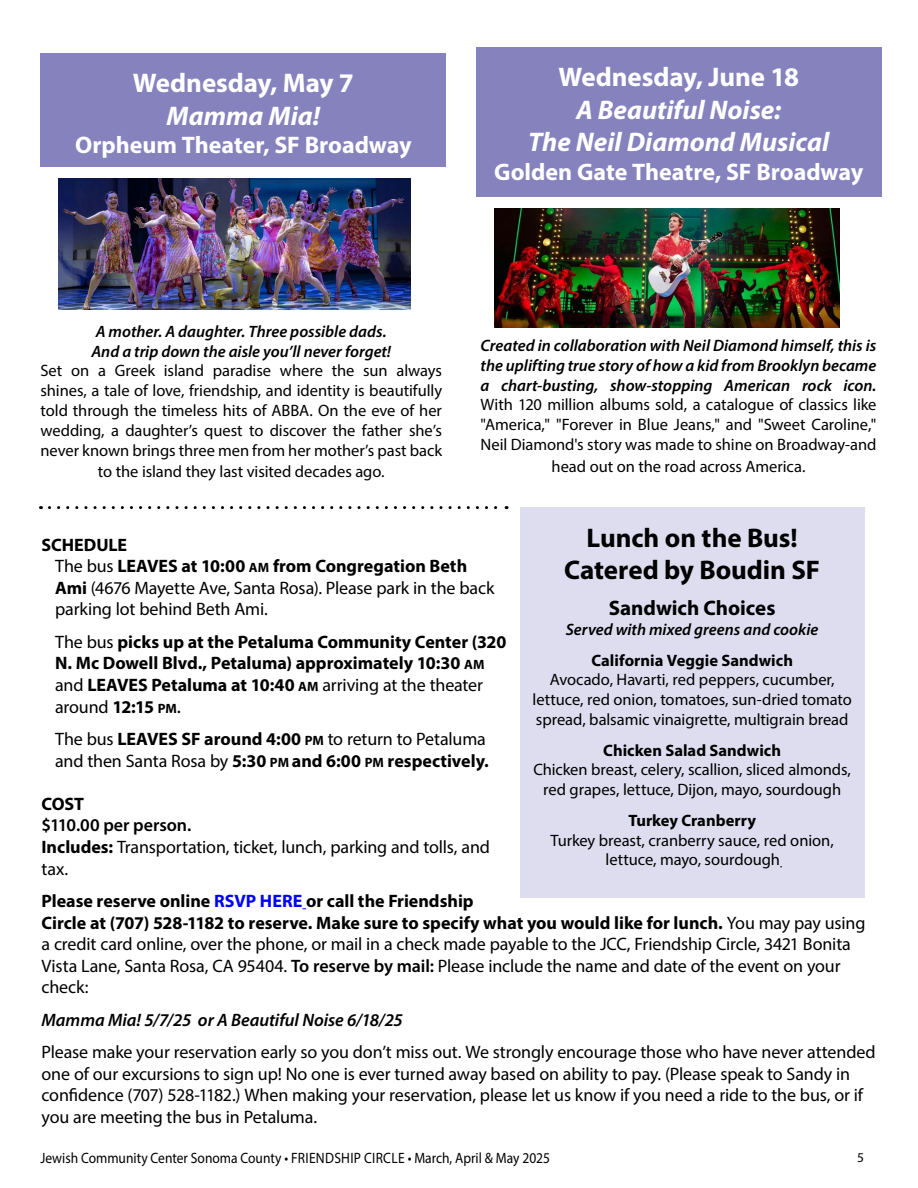
<style>
.page{position:relative;width:918px;height:1188px;background:#fff}
.page>*{position:absolute;margin:0;border:0;box-sizing:border-box;transform-origin:0 0}
.t1{font:italic 700 27px/32.4px "Myriad Pro";color:#fff;text-align:center}
.t2{font:700 27px/32.4px "Myriad Pro";letter-spacing:-.005em;color:#000;text-align:center}
.t3{font:700 27px "Myriad Pro";letter-spacing:-.005em;color:#fff}
.t4{font:700 24px "Myriad Pro";letter-spacing:-.005em;color:#fff}
.t5{font:700 21px "Myriad Pro";letter-spacing:-.005em;color:#000}
.t6{font:18px/21.6px "Myriad Pro";letter-spacing:-.01em;color:#000}
.t7{font:700 18px/21.6px "Myriad Pro";color:#000}
.t8{font:italic 600 18px "Myriad Pro";letter-spacing:-.005em;color:#000}
.t9{font:16.5px/19.8px "Myriad Pro";letter-spacing:-.005em;color:#000;text-align:center}
.t10{font:italic 600 16.5px/19.8px "Myriad Pro";color:#000}
.t11{font:700 16.5px "Myriad Pro";color:#000}
.t12{font:15px "Myriad Pro";color:#000;scale:.9 1}
.t13{font:13.5px "Myriad Pro";color:#000}
.s1{font-weight:700}
.s2{font-weight:700;font-size:13.5px}
.s3{font-weight:400}
.s4{font-size:13.5px}
.s5{font-weight:600}
.s6{font-weight:700;color:#00f}
</style>
<div class="page">
<div style="left:520px;top:508px;width:345px;height:390px;background:#deddef"></div>
<img style="left:58px;top:178px;width:353px;height:131px">
<img style="left:495px;top:208px;width:344px;height:119px">
<svg style="left:49px;top:506px;width:458px;height:3px"></svg>
<div style="left:40px;top:53px;width:406px;height:114px;background:#8582be"></div>
<div style="left:476px;top:47px;width:406px;height:150px;background:#8582be"></div>
<h1 class="t3" style="left:133px;top:66px;width:223px">Wednesday, May 7</h1>
<h1 class="t1" style="left:167px;top:99px;width:155px">Mamma Mia!</h1>
<h2 class="t4" style="left:75px;top:130px;width:338px">Orpheum Theater, SF Broadway</h2>
<h1 class="t3" style="left:558px;top:60px;width:242px">Wednesday, June 18</h1>
<h1 class="t1" style="left:528px;top:93px;width:303px">A Beautiful Noise:<br>The Neil Diamond Musical</h1>
<h2 class="t4" style="left:494px;top:156px;width:370px">Golden Gate Theatre, SF Broadway</h2>
<p class="t10" style="left:91px;top:321px;width:301px">A mother. A daughter. Three possible dads.<br>And a trip down the aisle you’ll never forget!</p>
<p class="t9" style="left:41px;top:361px;width:403px;text-align:justify">Set on a Greek island paradise where the sun always shines, a tale of love, friendship, and identity is beautifully told through the timeless hits of ABBA. On the eve of her wedding, a daughter’s quest to discover the father she’s never known brings three men from her mother’s past back</p>
<p class="t9" style="left:98px;top:462px;width:288px">to the island they last visited decades ago.</p>
<p class="t10" style="left:481px;top:335px;width:397px;text-align:justify">Created in collaboration with Neil Diamond himself, this is the uplifting true story of how a kid from Brooklyn became a chart-busting, show-stopping American rock icon.</p>
<p class="t9" style="left:481px;top:395px;width:397px;text-align:justify">With 120 million albums sold, a catalogue of classics like "America," "Forever in Blue Jeans," and "Sweet Caroline," Neil Diamond's story was made to shine on Broadway-and</p>
<p class="t9" style="left:552px;top:456px;width:255px">head out on the road across America.</p>
<h1 class="t2" style="left:564px;top:521px;width:257px">Lunch on the Bus!<br>Catered by Boudin SF</h1>
<p class="t5" style="left:609px;top:594px;width:168px">Sandwich Choices</p>
<p class="t10" style="left:566px;top:619px;width:254px">Served with mixed greens and cookie</p>
<p class="t11" style="left:591px;top:649px;width:203px">California Veggie Sandwich</p>
<p class="t9" style="left:533px;top:670px;width:321px">Avocado, Havarti, red peppers, cucumber, lettuce, red onion, tomatoes, sun-dried tomato spread, balsamic vinaigrette, multigrain bread</p>
<p class="t11" style="left:603px;top:739px;width:179px">Chicken Salad Sandwich</p>
<p class="t9" style="left:533px;top:760px;width:319px">Chicken breast, celery, scallion, sliced almonds, red grapes, lettuce, Dijon, mayo, sourdough</p>
<p class="t11" style="left:628px;top:809px;width:129px">Turkey Cranberry</p>
<p class="t9" style="left:551px;top:830px;width:285px">Turkey breast, cranberry sauce, red onion, lettuce, mayo, sourdough.</p>
<p class="t6" style="left:55px;top:533px;width:441px;text-indent:-14px"><span class="s1">SCHEDULE<br></span>The bus <span class="s1">LEAVES at 10:00</span> <span class="s2">AM</span> <span class="s1">from Congregation Beth Ami</span> (4676 Mayette Ave, Santa Rosa). Please park in the back parking lot behind Beth Ami.</p>
<p class="t7" style="left:55px;top:630px;width:453px"><span class="s3">The bus</span> picks up at the Petaluma Community Center (320<br>N. Mc Dowell Blvd., Petaluma) approximately 10:30 <span class="s4">AM </span><span class="s3">and</span> LEAVES Petaluma at 10:40 <span class="s4">AM</span> <span class="s3">arriving at the theater around</span> 12:15 <span class="s4">PM.</span></p>
<p class="t6" style="left:55px;top:728px;width:435px">The bus <span class="s1">LEAVES SF around 4:00</span> <span class="s2">PM</span> to return to Petaluma and then Santa Rosa by <span class="s1">5:30</span> <span class="s2">PM</span> <span class="s1">and 6:00</span> <span class="s2">PM</span> <span class="s1">respectively.</span></p>
<p class="t7" style="left:42px;top:792px;width:44px">COST</p>
<p class="t6" style="left:42px;top:814px;width:450px"><span class="s5">$110.00 per person.<br></span><span class="s1">Includes:</span> Transportation, ticket, lunch, parking and tolls, and tax.</p>
<p class="t6" style="left:42px;top:890px;width:825px"><span class="s1">Please reserve online</span> <span class="s6">RSVP HERE</span> <span class="s1">or call the Friendship<br>Circle at (707) 528-1182 to reserve. Make sure to specify what you would like for lunch.</span> You may pay using a credit card online, over the phone, or mail in a check made payable to the JCC, Friendship Circle, 3421 Bonita Vista Lane, Santa Rosa, CA 95404. <span class="s5">To reserve by mail:</span> Please include the name and date of the event on your check:</p>
<p class="t8" style="left:42px;top:1008px;width:363px">Mamma Mia! 5/7/25 or A Beautiful Noise 6/18/25</p>
<p class="t6" style="left:42px;top:1041px;width:836px">Please make your reservation early so you don’t miss out. We strongly encourage those who have never attended one of our excursions to sign up! No one is ever turned away based on ability to pay. (Please speak to Sandy in confidence (707) 528-1182.) When making your reservation, please let us know if you need a ride to the bus, or if you are meeting the bus in Petaluma.</p>
<p class="t12" style="left:40px;top:1149px;width:568px">Jewish Community Center Sonoma County • FRIENDSHIP CIRCLE • March, April &amp; May 2025</p>
<p class="t13" style="left:857px;top:1149px;width:8px">5</p>
</div>
